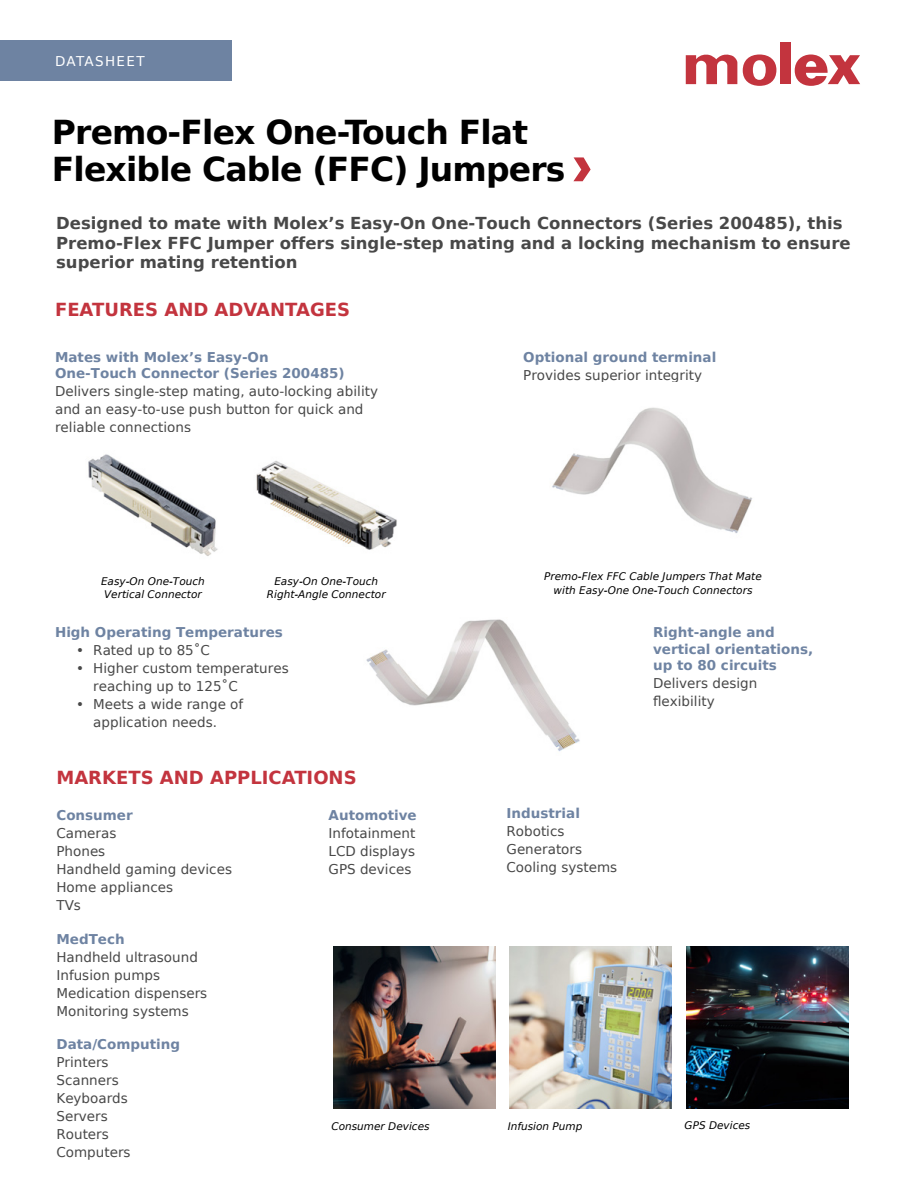
<style>
.page{position:relative;width:918px;height:1188px;background:#fff}
.page>*{position:absolute;margin:0;border:0;box-sizing:border-box;transform-origin:0 0}
.t1{font:700 33px/37.5px "Bitstream Vera Sans";letter-spacing:-.025em;color:#000}
.t2{font:700 18px "Bitstream Vera Sans";color:#c3343e}
.t3{font:700 16.5px/19.5px "Bitstream Vera Sans";color:#484848}
.t4{font:13.5px/18px "Bitstream Vera Sans";color:#484848}
.t5{font:700 13.5px/16.5px "Bitstream Vera Sans";color:#6e83a2}
.t6{font:13.5px "Bitstream Vera Sans";letter-spacing:.1em;color:#fff}
.t7{font:italic 10.5px/13.5px "Bitstream Vera Sans";color:#000;text-align:center}
</style>
<div class="page">
<div style="left:0;top:40px;width:231px;height:41px;background:#6e83a2"></div>
<div style="left:780px;top:43px;width:10px;height:41px;background:#c3343e"></div>
<svg style="left:743px;top:55px;width:33px;height:31px"></svg>
<svg style="left:686px;top:54px;width:51px;height:30px"></svg>
<svg style="left:795px;top:55px;width:65px;height:31px"></svg>
<img style="left:256px;top:461px;width:141px;height:89px">
<img style="left:552px;top:407px;width:200px;height:127px">
<img style="left:366px;top:619px;width:214px;height:133px">
<img style="left:88px;top:454px;width:130px;height:102px">
<img style="left:334px;top:947px;width:161px;height:161px">
<img style="left:510px;top:946px;width:161px;height:162px">
<img style="left:686px;top:946px;width:162px;height:162px">
<svg style="left:573px;top:157px;width:18px;height:24px"></svg>
<p class="t6" style="left:55px;top:53px;width:91px">DATASHEET</p>
<h1 class="t1" style="left:52px;top:114px;width:515px">Premo-Flex One-Touch Flat<br>Flexible Cable (FFC) Jumpers</h1>
<p class="t3" style="left:56px;top:214px;width:796px">Designed to mate with Molex’s Easy-On One-Touch Connectors (Series 200485), this<br>Premo-Flex FFC Jumper offers single-step mating and a locking mechanism to ensure superior mating retention</p>
<h2 class="t2" style="left:55px;top:299px;width:297px">FEATURES AND ADVANTAGES</h2>
<p class="t5" style="left:55px;top:349px;width:291px">Mates with Molex’s Easy-On<br>One-Touch Connector (Series 200485)</p>
<p class="t4" style="left:55px;top:383px;width:324px">Delivers single-step mating, auto-locking ability and an easy-to-use push button for quick and reliable connections</p>
<p class="t5" style="left:523px;top:349px;width:195px">Optional ground terminal</p>
<p class="t4" style="left:523px;top:366px;width:180px">Provides superior integrity</p>
<p class="t7" style="left:101px;top:574px;width:105px;text-align:left">Easy-On One-Touch<br>Vertical Connector</p>
<p class="t7" style="left:267px;top:574px;width:120px">Easy-On One-Touch<br>Right-Angle Connector</p>
<p class="t7" style="left:544px;top:570px;width:219px">Premo-Flex FFC Cable Jumpers That Mate with Easy-One One-Touch Connectors</p>
<p class="t5" style="left:55px;top:624px;width:229px">High Operating Temperatures</p>
<p class="t4" style="left:76px;top:641px;width:135px">• Rated up to 85˚C</p>
<p class="t4" style="left:93px;top:659px;width:197px;text-indent:-17px">• Higher custom temperatures reaching up to 125˚C</p>
<p class="t4" style="left:93px;top:695px;width:151px;text-indent:-17px">• Meets a wide range of application needs.</p>
<p class="t5" style="left:653px;top:624px;width:162px">Right-angle and vertical orientations, up to 80 circuits</p>
<p class="t4" style="left:653px;top:674px;width:106px">Delivers design flexibility</p>
<h2 class="t2" style="left:56px;top:767px;width:302px">MARKETS AND APPLICATIONS</h2>
<p class="t5" style="left:56px;top:807px;width:78px">Consumer</p>
<p class="t4" style="left:56px;top:824px;width:177px">Cameras<br>Phones<br>Handheld gaming devices<br>Home appliances<br>TVs</p>
<p class="t5" style="left:56px;top:931px;width:70px">MedTech</p>
<p class="t4" style="left:56px;top:948px;width:152px">Handheld ultrasound<br>Infusion pumps<br>Medication dispensers<br>Monitoring systems</p>
<p class="t5" style="left:56px;top:1036px;width:125px">Data/Computing</p>
<p class="t4" style="left:56px;top:1053px;width:76px">Printers<br>Scanners<br>Keyboards<br>Servers<br>Routers<br>Computers</p>
<p class="t5" style="left:507px;top:805px;width:75px">Industrial</p>
<p class="t4" style="left:507px;top:822px;width:112px">Robotics<br>Generators<br>Cooling systems</p>
<p class="t5" style="left:329px;top:807px;width:90px">Automotive</p>
<p class="t4" style="left:329px;top:824px;width:88px;text-align:justify">Infotainment LCD displays GPS devices</p>
<p class="t7" style="left:331px;top:1119px;width:100px">Consumer Devices</p>
<p class="t7" style="left:508px;top:1119px;width:76px">Infusion Pump</p>
<p class="t7" style="left:685px;top:1119px;width:67px">GPS Devices</p>
</div>
